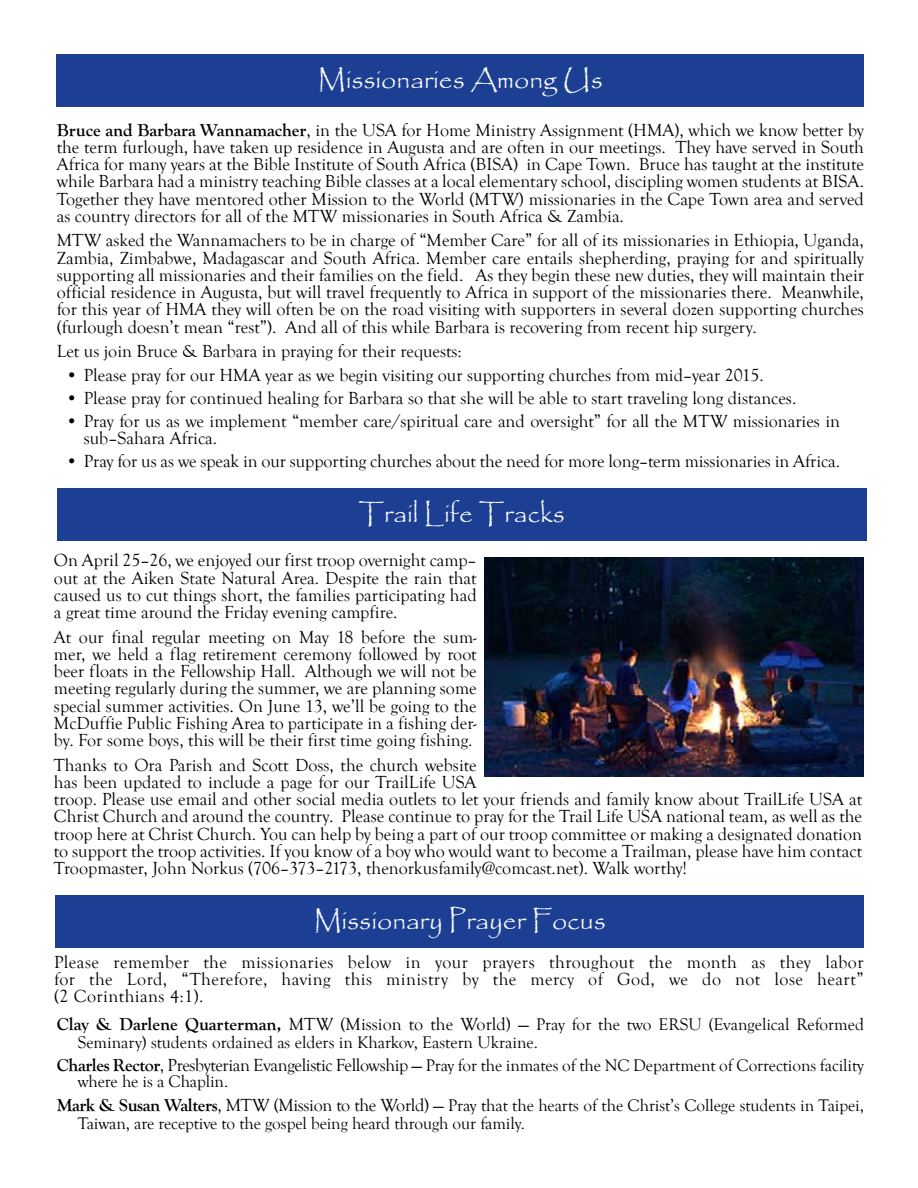
<style>
.page{position:relative;width:918px;height:1188px;background:#fff}
.page>*{position:absolute;margin:0;border:0;box-sizing:border-box;transform-origin:0 0}
.t1{font:27px "Papyrus";color:#fffffe}
.t2{font:18px/17.2px "Goudy Old Style T";color:#000;text-align:justify}
.t3{font:17.25px/18px "Goudy Old Style T";letter-spacing:-.005em;color:#000}
.s1{font-weight:700}
.s2{font-weight:700;font-size:18px}
.s3{font-size:18px}
</style>
<div class="page">
<div style="left:57px;top:488px;width:810px;height:52px;background:#1c3f94"></div>
<div style="left:56px;top:895px;width:808px;height:52px;background:#1c3f94"></div>
<div style="left:57px;top:54px;width:807px;height:53px;background:#1c3f94"></div>
<img style="left:485px;top:557px;width:379px;height:220px">
<h1 class="t1" style="left:318px;top:63px;width:286px">Missionaries Among Us</h1>
<p class="t2" style="left:57px;top:122px;width:809px"><span class="s1">Bruce and Barbara Wannamacher</span>, in the USA for Home Ministry Assignment (HMA), which we know better by the term furlough, have taken up residence in Augusta and are often in our meetings. They have served in South Africa for many years at the Bible Institute of South Africa (BISA) in Cape Town. Bruce has taught at the institute while Barbara had a ministry teaching Bible classes at a local elementary school, discipling women students at BISA.<br>Together they have mentored other Mission to the World (MTW) missionaries in the Cape Town area and served as country directors for all of the MTW missionaries in South Africa &amp; Zambia.</p>
<p class="t2" style="left:57px;top:232px;width:809px">MTW asked the Wannamachers to be in charge of “Member Care” for all of its missionaries in Ethiopia, Uganda, Zambia, Zimbabwe, Madagascar and South Africa. Member care entails shepherding, praying for and spiritually supporting all missionaries and their families on the field. As they begin these new duties, they will maintain their official residence in Augusta, but will travel frequently to Africa in support of the missionaries there. Meanwhile, for this year of HMA they will often be on the road visiting with supporters in several dozen supporting churches (furlough doesn’t mean “rest”). And all of this while Barbara is recovering from recent hip surgery.</p>
<p class="t2" style="left:57px;top:343px;width:407px">Let us join Bruce &amp; Barbara in praying for their requests:</p>
<p class="t2" style="left:66px;top:367px;width:700px">• Please pray for our HMA year as we begin visiting our supporting churches from mid–year 2015.</p>
<p class="t2" style="left:66px;top:390px;width:732px">• Please pray for continued healing for Barbara so that she will be able to start traveling long distances.</p>
<p class="t2" style="left:84px;top:413px;width:758px;text-indent:-18px">• Pray for us as we implement “member care/spiritual care and oversight” for all the MTW missionaries in sub–Sahara Africa.</p>
<p class="t2" style="left:66px;top:453px;width:776px">• Pray for us as we speak in our supporting churches about the need for more long–term missionaries in Africa.</p>
<h1 class="t1" style="left:359px;top:497px;width:208px">Trail Life Tracks</h1>
<p class="t2" style="left:54px;top:552px;width:424px">On April 25–26, we enjoyed our first troop overnight camp– out at the Aiken State Natural Area. Despite the rain that caused us to cut things short, the families participating had a great time around the Friday evening campfire.</p>
<p class="t2" style="left:54px;top:629px;width:424px">At our final regular meeting on May 18 before the sum&shy;mer, we held a flag retirement ceremony followed by root beer floats in the Fellowship Hall. Although we will not be meeting regularly during the summer, we are planning some special summer activities. On June 13, we’ll be going to the McDuffie Public Fishing Area to participate in a fishing der&shy;by. For some boys, this will be their first time going fishing.</p>
<p class="t2" style="left:54px;top:756px;width:810px;text-align:left">Thanks to Ora Parish and Scott Doss, the church website<br>has been updated to include a page for our TrailLife USA<br>troop. Please use email and other social media outlets to let your friends and family know about TrailLife USA at Christ Church and around the country. Please continue to pray for the Trail Life USA national team, as well as the troop here at Christ Church. You can help by being a part of our troop committee or making a designated donation to support the troop activities. If you know of a boy who would want to become a Trailman, please have him contact Troopmaster, John Norkus (706–373–2173, thenorkusfamily@comcast.net). Walk worthy!</p>
<h1 class="t1" style="left:314px;top:904px;width:294px">Missionary Prayer Focus</h1>
<p class="t2" style="left:54px;top:954px;width:811px">Please remember the missionaries below in your prayers throughout the month as they labor for the Lord, “Therefore, having this ministry by the mercy of God, we do not lose heart” (2 Corinthians 4:1).</p>
<p class="t3" style="left:78px;top:1016px;width:788px;text-indent:-21px"><span class="s2">Clay &amp; Darlene Quarterman,</span> <span class="s3">MTW (Mission to the World) —</span> Pray for the two ERSU (Evangelical Reformed<br>Seminary) students ordained as elders in Kharkov, Eastern Ukraine.</p>
<p class="t3" style="left:78px;top:1057px;width:788px;line-height:16.5px;text-indent:-21px"><span class="s2">Charles Rector</span><span class="s3">, Presbyterian Evangelistic Fellowship —</span> Pray for the inmates of the NC Department of Corrections facility where he is a Chaplin.</p>
<p class="t3" style="left:78px;top:1096px;width:788px;text-indent:-21px"><span class="s2">Mark &amp; Susan Walters</span><span class="s3">, MTW (Mission to the World) —</span> Pray that the hearts of the Christ’s College students in Taipei,<br>Taiwan, are receptive to the gospel being heard through our family.</p>
</div>
